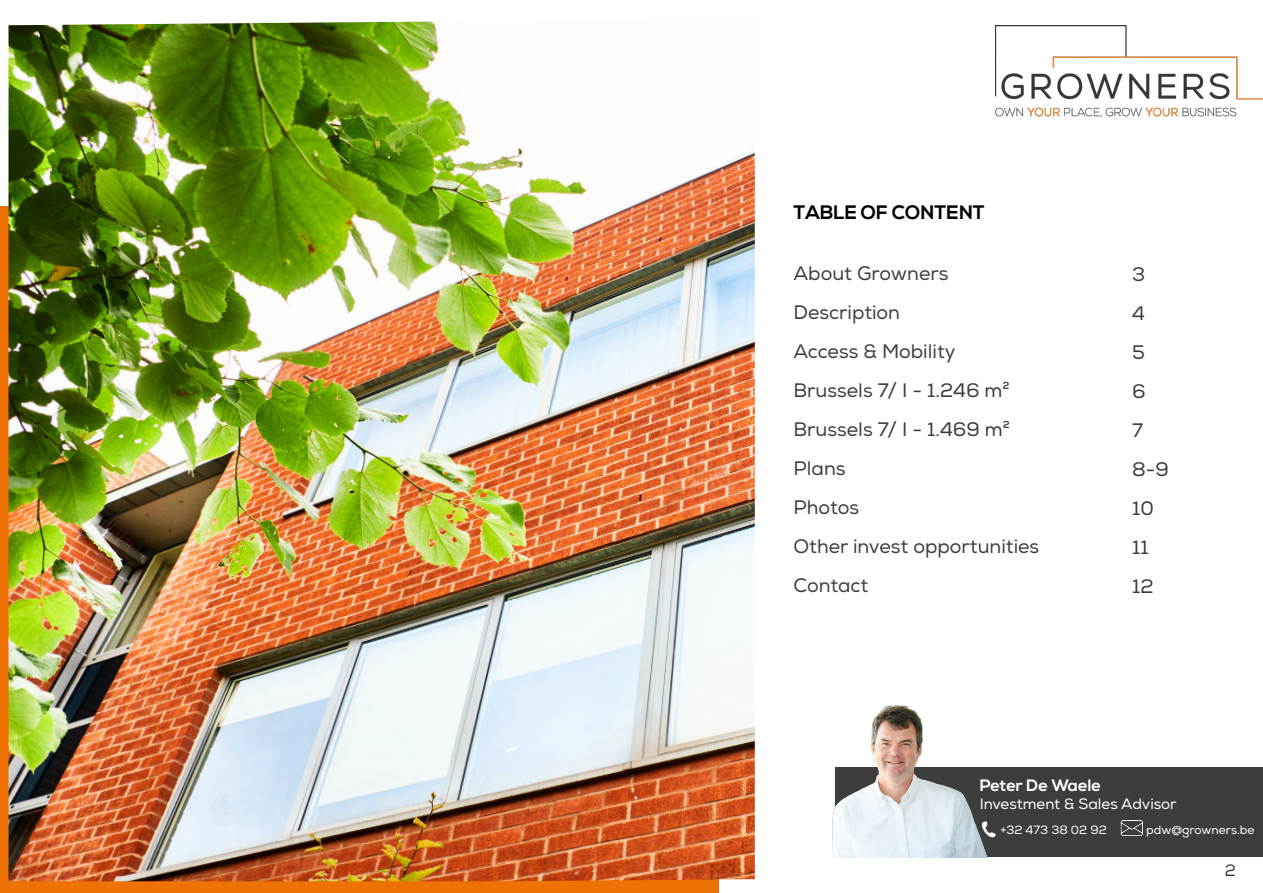
<style>
.page{position:relative;width:1263px;height:893px;background:#fff}
.page>*{position:absolute;margin:0;border:0;box-sizing:border-box;transform-origin:0 0}
.t1{font:19.5px/39px "Nexa";color:#3f3f3e}
.t2{font:700 19.5px "Nexa";color:#000}
.t3{font:19.5px/39px "Nexa";color:#3c3c3b}
.t4{font:700 16.5px "Nexa";color:#fff}
.t5{font:16.5px "Nexa";color:#3c3c3b}
.t6{font:15px "Nexa";color:#fff}
.t7{font:12px "Nexa";color:#fff}
.s1{color:#3c3c3b}
</style>
<div class="page">
<div style="left:835px;top:767px;width:428px;height:90px;background:#3d3d3c"></div>
<img style="left:988px;top:832px;width:8px;height:6px">
<img style="left:1120px;top:821px;width:23px;height:15px">
<img style="left:832px;top:705px;width:156px;height:152px">
<div style="left:0;top:206px;width:718px;height:687px;background:#ee7203"></div>
<img style="left:9px;top:21px;width:746px;height:860px">
<img style="left:996px;top:26px;width:267px;height:90px">
<p class="t2" style="left:793px;top:201px;width:193px">TABLE OF CONTENT</p>
<p class="t1" style="left:793px;top:254px;width:247px">About Growners<br>Description<br>Access &amp; Mobility<br>Brussels <span class="s1">7/ I - 1.246 m²<br></span>Brussels <span class="s1">7/ I - 1.469 m²<br></span>Plans<br>Photos<br>Other invest opportunities<br>Contact</p>
<p class="t1" style="left:1132px;top:256px;width:15px;text-align:justify">3<br>4<br>5</p>
<p class="t3" style="left:1132px;top:373px;width:38px">6<br>7<br>8-9<br>10<br>11<br>12</p>
<p class="t4" style="left:980px;top:776px;width:123px">Peter De Waele</p>
<p class="t6" style="left:980px;top:795px;width:199px">Investment &amp; Sales Advisor</p>
<p class="t7" style="left:1000px;top:822px;width:108px">+32 473 38 02 92</p>
<p class="t7" style="left:1146px;top:822px;width:110px">pdw@growners.be</p>
<p class="t5" style="left:1225px;top:860px;width:13px">2</p>
</div>
